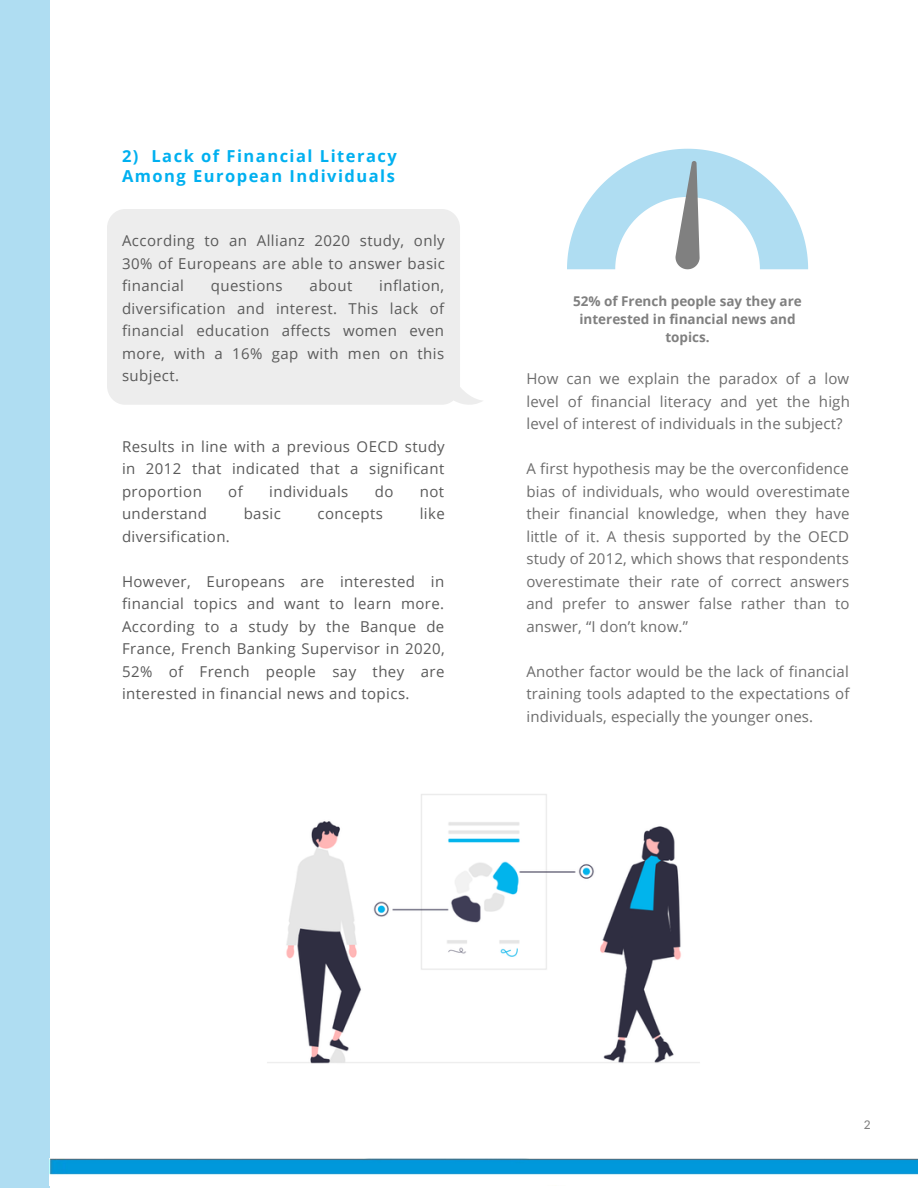
<style>
.page{position:relative;width:918px;height:1188px;background:#fff}
.page>*{position:absolute;margin:0;border:0;box-sizing:border-box;transform-origin:0 0}
.t1{font:700 16.5px/19.2px "Open Sans";letter-spacing:.09em;color:#00b0f0}
.t2{font:15px/22.5px "Open Sans";letter-spacing:.03em;color:#5a5a5a;text-align:justify}
.t3{font:15px/22.5px "Open Sans";letter-spacing:.01em;color:#6d6d6d;text-align:justify}
.t4{font:700 13.5px/18px "Open Sans";color:#808080;text-align:center}
.t5{font:13.5px "Carlito";color:#808080}
</style>
<div class="page">
<div style="left:0;top:0;width:49px;height:1188px;background:#afddf2"></div>
<img style="left:50px;top:1158px;width:868px;height:17px">
<div style="left:107px;top:209px;width:375px;height:196px;background:#ededed"></div>
<img style="left:267px;top:794px;width:433px;height:270px">
<svg style="left:567px;top:149px;width:241px;height:120px"></svg>
<p class="t1" style="left:122px;top:146px;width:276px">2) Lack of Financial Literacy<br>Among European Individuals</p>
<p class="t2" style="left:122px;top:229px;width:324px">According to an Allianz 2020 study, only 30% of Europeans are able to answer basic financial</p>
<p class="t2" style="left:122px;top:274px;width:324px;text-indent:257px">inflation, diversification and interest. This lack of financial education affects women even more, with a 16% gap with men on this subject.</p>
<p class="t2" style="left:211px;top:274px;width:73px">questions</p>
<p class="t2" style="left:310px;top:274px;width:44px">about</p>
<p class="t2" style="left:122px;top:435px;width:324px">Results in line with a previous OECD study in 2012 that indicated that a significant proportion</p>
<p class="t2" style="left:228px;top:480px;width:16px">of</p>
<p class="t2" style="left:269px;top:480px;width:81px">individuals</p>
<p class="t2" style="left:375px;top:480px;width:20px">do</p>
<p class="t2" style="left:420px;top:480px;width:26px">not</p>
<p class="t2" style="left:122px;top:502px;width:87px">understand</p>
<p class="t2" style="left:244px;top:502px;width:39px">basic</p>
<p class="t2" style="left:318px;top:502px;width:67px">concepts</p>
<p class="t2" style="left:420px;top:502px;width:27px">like</p>
<p class="t2" style="left:122px;top:525px;width:109px">diversification.</p>
<p class="t2" style="left:122px;top:570px;width:324px">However, Europeans are interested in financial topics and want to learn more.<br>According to a study by the Banque de France, French Banking Supervisor in 2020, 52% of French people say they are interested in financial news and topics.</p>
<p class="t4" style="left:573px;top:292px;width:230px">52% of French people say they are interested in financial news and topics.</p>
<p class="t3" style="left:526px;top:367px;width:325px">How can we explain the paradox of a low level of financial literacy and yet the high level of interest of individuals in the subject?</p>
<p class="t3" style="left:526px;top:457px;width:325px">A first hypothesis may be the overconfidence bias of individuals, who would overestimate their financial knowledge, when they have little of it. A thesis supported by the OECD study of 2012, which shows that respondents overestimate their rate of correct answers and prefer to answer false rather than to answer, “I don’t know.”</p>
<p class="t3" style="left:526px;top:660px;width:325px">Another factor would be the lack of financial training tools adapted to the expectations of individuals, especially the younger ones.</p>
<p class="t5" style="left:864px;top:1118px;width:8px">2</p>
</div>
